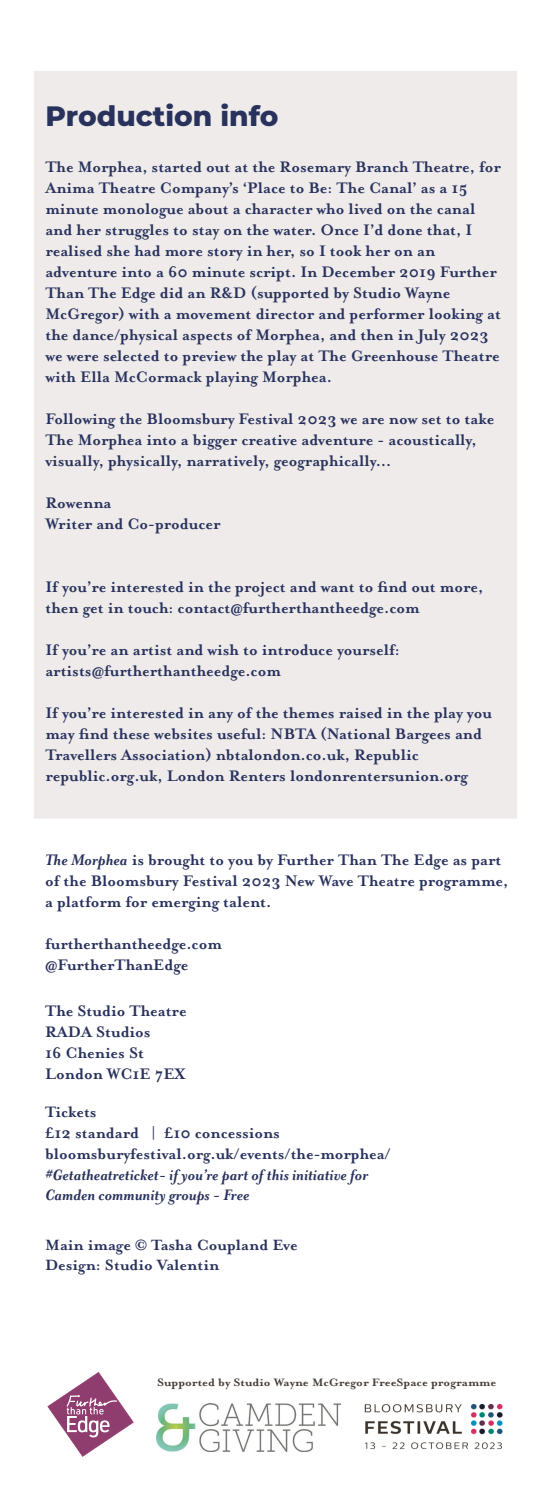
<style>
.page{position:relative;width:551px;height:1504px;background:#fff}
.page>*{position:absolute;margin:0;border:0;box-sizing:border-box;transform-origin:0 0}
.t1{font:800 28px "Montserrat";color:#29325d}
.t2{font:700 17.5px/21px "Mrs Eaves OT";color:#29325d}
.t3{font:700 17.32px/20.8px "Mrs Eaves OT";color:#29325d}
.t4{font:italic 700 17.32px/20.8px "Mrs Eaves OT";color:#29325d}
.t5{font:700 16.97px/20.5px "Mrs Eaves OT";color:#29325d}
.t6{font:700 12.25px "Mrs Eaves OT";color:#433a33;scale:1.11 1}
.s1{font-style:italic}
</style>
<div class="page">
<div style="left:34px;top:71px;width:483px;height:747px;background:#eeebea"></div>
<svg style="left:47px;top:1372px;width:87px;height:84px"></svg>
<img style="left:157px;top:1403px;width:184px;height:48px">
<img style="left:364px;top:1403px;width:139px;height:46px">
<h1 class="t1" style="left:45px;top:95px;width:235px">Production info</h1>
<p class="t2" style="left:45px;top:156px;width:457px">The Morphea, started out at the Rosemary Branch Theatre, for Anima Theatre Company’s ‘Place to Be: The Canal’ as a 15 minute monologue about a character who lived on the canal and her struggles to stay on the water. Once I’d done that, I realised she had more story in her, so I took her on an adventure into a 60 minute script. In December 2019 Further Than The Edge did an R&amp;D (supported by Studio Wayne McGregor) with a movement director and performer looking at the dance/physical aspects of Morphea, and then in July 2023 we were selected to preview the play at The Greenhouse Theatre with Ella McCormack playing Morphea.</p>
<p class="t2" style="left:45px;top:408px;width:450px">Following the Bloomsbury Festival 2023 we are now set to take<br>The Morphea into a bigger creative adventure - acoustically, visually, physically, narratively, geographically…</p>
<p class="t2" style="left:45px;top:492px;width:177px">Rowenna<br>Writer and Co-producer</p>
<p class="t2" style="left:45px;top:576px;width:439px">If you’re interested in the project and want to find out more, then get in touch: contact@furtherthantheedge.com</p>
<p class="t2" style="left:45px;top:639px;width:356px">If you’re an artist and wish to introduce yourself: artists@furtherthantheedge.com</p>
<p class="t2" style="left:45px;top:702px;width:448px">If you’re interested in any of the themes raised in the play you may find these websites useful: NBTA (National Bargees and Travellers Association) nbtalondon.co.uk, Republic republic.org.uk, London Renters londonrentersunion.org</p>
<p class="t2" style="left:45px;top:849px;width:465px"><span class="s1">The Morphea</span> is brought to you by Further Than The Edge as part of the Bloomsbury Festival 2023 New Wave Theatre programme, a platform for emerging talent.</p>
<p class="t2" style="left:45px;top:933px;width:178px">furtherthantheedge.com @FurtherThanEdge</p>
<p class="t2" style="left:45px;top:1000px;width:143px">The Studio Theatre<br>RADA Studios<br>16 Chenies St<br>London WC1E 7EX</p>
<p class="t3" style="left:45px;top:1101px;width:347px">Tickets<br>£12 standard | £10 concessions bloomsburyfestival.org.uk/events/the-morphea/</p>
<p class="t4" style="left:45px;top:1163px;width:324px">#Getatheatreticket- if you’re part of this initiative for<br>Camden community groups - Free</p>
<p class="t5" style="left:45px;top:1234px;width:254px">Main image © Tasha Coupland Eve<br>Design: Studio Valentin</p>
<p class="t6" style="left:157px;top:1374px;width:307px">Supported by Studio Wayne McGregor FreeSpace programme</p>
</div>
